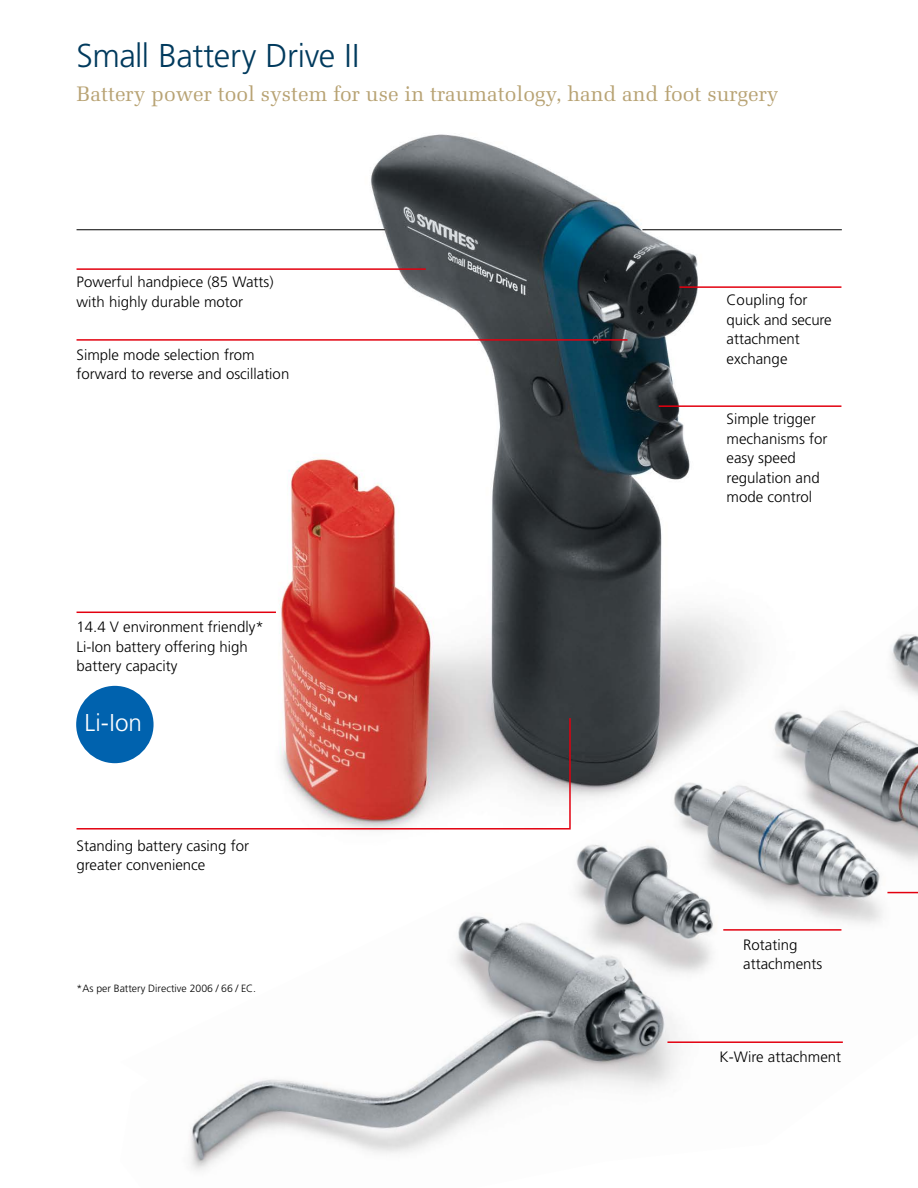
<style>
.page{position:relative;width:918px;height:1188px;background:#fff}
.page>*{position:absolute;margin:0;border:0;box-sizing:border-box;transform-origin:0 0}
._01_Headline{font:300 33px "Frutiger LT Std";letter-spacing:-.015em;color:#003a5d}
._01_Headline-2{font:300 24.3px "Frutiger LT Std";color:#fff}
._02_Header_Footer_Ca{font:21px "Melior";color:#b8a374}
._07_Body_Copy{font:300 15px/19.5px "Frutiger LT Std";color:#000}
._18_Footnote_Caption{font:300 10.5px "Frutiger LT Std";color:#000}
</style>
<div class="page">
<img style="left:168px;top:134px;width:674px;height:472px">
<img style="left:120px;top:606px;width:798px;height:565px">
<hr style="left:659px;top:405px;width:182px;height:2px;background:#e3000f">
<hr style="left:77px;top:268px;width:349px;height:2px;background:#e3000f">
<hr style="left:77px;top:339px;width:551px;height:2px;background:#e3000f">
<hr style="left:77px;top:612px;width:199px;height:1px;background:#e3000f">
<hr style="left:667px;top:1041px;width:176px;height:2px;background:#e3000f">
<hr style="left:723px;top:929px;width:118px;height:2px;background:#e3000f">
<hr style="left:887px;top:892px;width:31px;height:1px;background:#e3000f">
<hr style="left:679px;top:286px;width:162px;height:2px;background:#e3000f">
<hr style="left:569px;top:718px;width:2px;height:110px;background:#e3000f">
<hr style="left:77px;top:828px;width:494px;height:2px;background:#e3000f">
<hr style="left:77px;top:230px;width:308px;height:1px;background:#000">
<hr style="left:642px;top:230px;width:200px;height:1px;background:#000">
<div style="left:76px;top:686px;width:78px;height:77px;background:#0062ae;border-radius:50%"></div>
<p class="_01_Headline" style="left:77px;top:37px;width:284px">Small Battery Drive II</p>
<p class="_02_Header_Footer_Ca" style="left:77px;top:82px;width:703px">Battery power tool system for use in traumatology, hand and foot surgery</p>
<p class="_07_Body_Copy" style="left:77px;top:273px;width:198px">Powerful handpiece (85 Watts) with highly durable motor</p>
<p class="_07_Body_Copy" style="left:77px;top:345px;width:214px">Simple mode selection from forward to reverse and oscillation</p>
<p class="_07_Body_Copy" style="left:77px;top:617px;width:189px">14.4 V environment friendly*<br>Li-Ion battery offering high battery capacity</p>
<p class="_01_Headline-2" style="left:85px;top:709px;width:59px">Li-Ion</p>
<p class="_07_Body_Copy" style="left:77px;top:836px;width:174px">Standing battery casing for greater convenience</p>
<p class="_18_Footnote_Caption" style="left:77px;top:982px;width:181px">*As per Battery Directive 2006 / 66 / EC.</p>
<p class="_07_Body_Copy" style="left:727px;top:291px;width:106px">Coupling for quick and secure attachment exchange</p>
<p class="_07_Body_Copy" style="left:727px;top:410px;width:102px">Simple trigger mechanisms for easy speed regulation and mode control</p>
<p class="_07_Body_Copy" style="left:743px;top:935px;width:81px">Rotating attachments</p>
<p class="_07_Body_Copy" style="left:720px;top:1047px;width:123px">K-Wire attachment</p>
</div>
